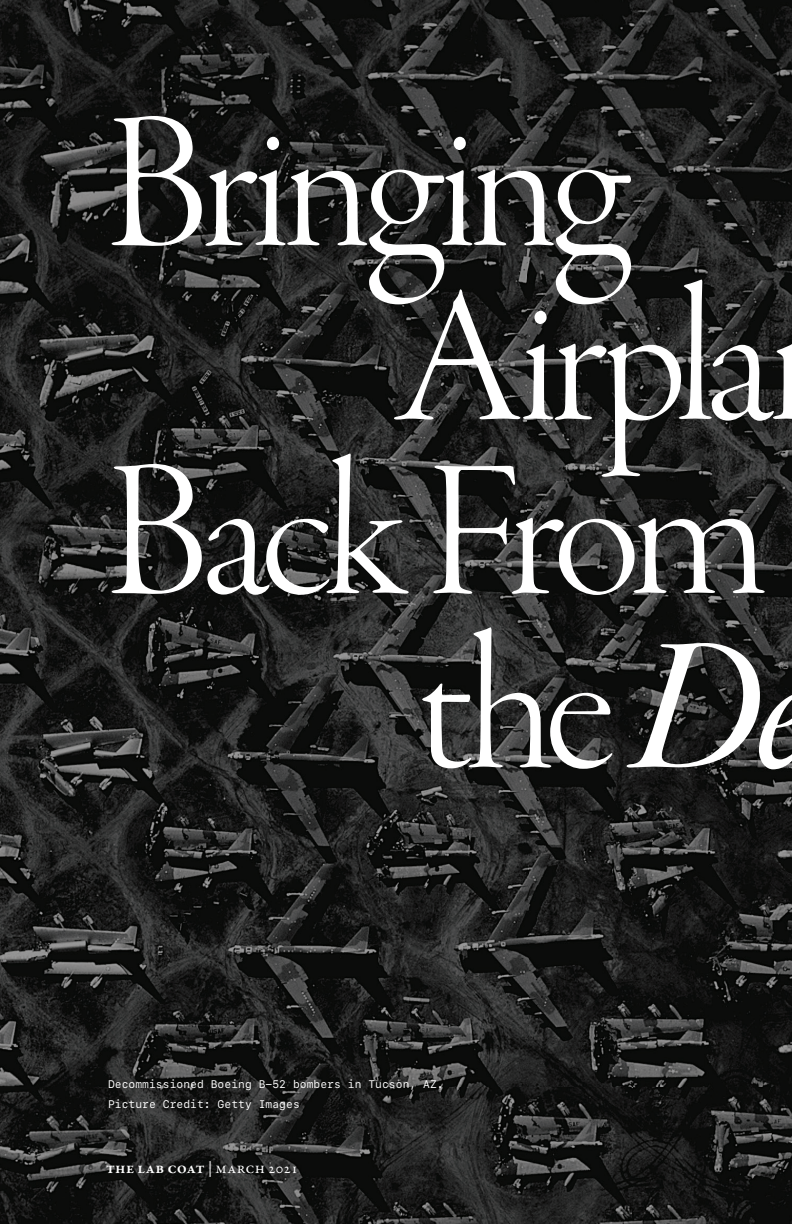
<style>
.page{position:relative;width:792px;height:1224px;background:#fff}
.page>*{position:absolute;margin:0;border:0;box-sizing:border-box;transform-origin:0 0}
.t1{font:200px "Garamond Premr Pro Lt Disp";letter-spacing:-.035em;color:#fff}
.t2{font:600 16px "Garamond Premr Pro";letter-spacing:.02em;color:#fff}
.t3{font:300 11px/20px "SF Mono";letter-spacing:.005em;color:#fff}
.s1{font-family:"Garamond Premr Pro Med It Disp"}
.s2{font-weight:400}
</style>
<div class="page">
<img style="left:0;top:0;width:792px;height:1224px">
<h1 class="t1" style="left:106px;top:75px;width:526px">Bringing</h1>
<h1 class="t1" style="left:394px;top:249px;width:381px">Airpla</h1>
<h1 class="t1" style="left:106px;top:423px;width:663px">Back From</h1>
<h1 class="t1" style="left:418px;top:597px;width:396px">the <span class="s1">De</span></h1>
<p class="t3" style="left:108px;top:1074px;width:337px">Decommissioned Boeing B-52 bombers in Tucson, AZ.<br>Picture Credit: Getty Images</p>
<h2 class="t2" style="left:106px;top:1159px;width:194px">the lab coat <span class="s2">| march 2021</span></h2>
</div>
